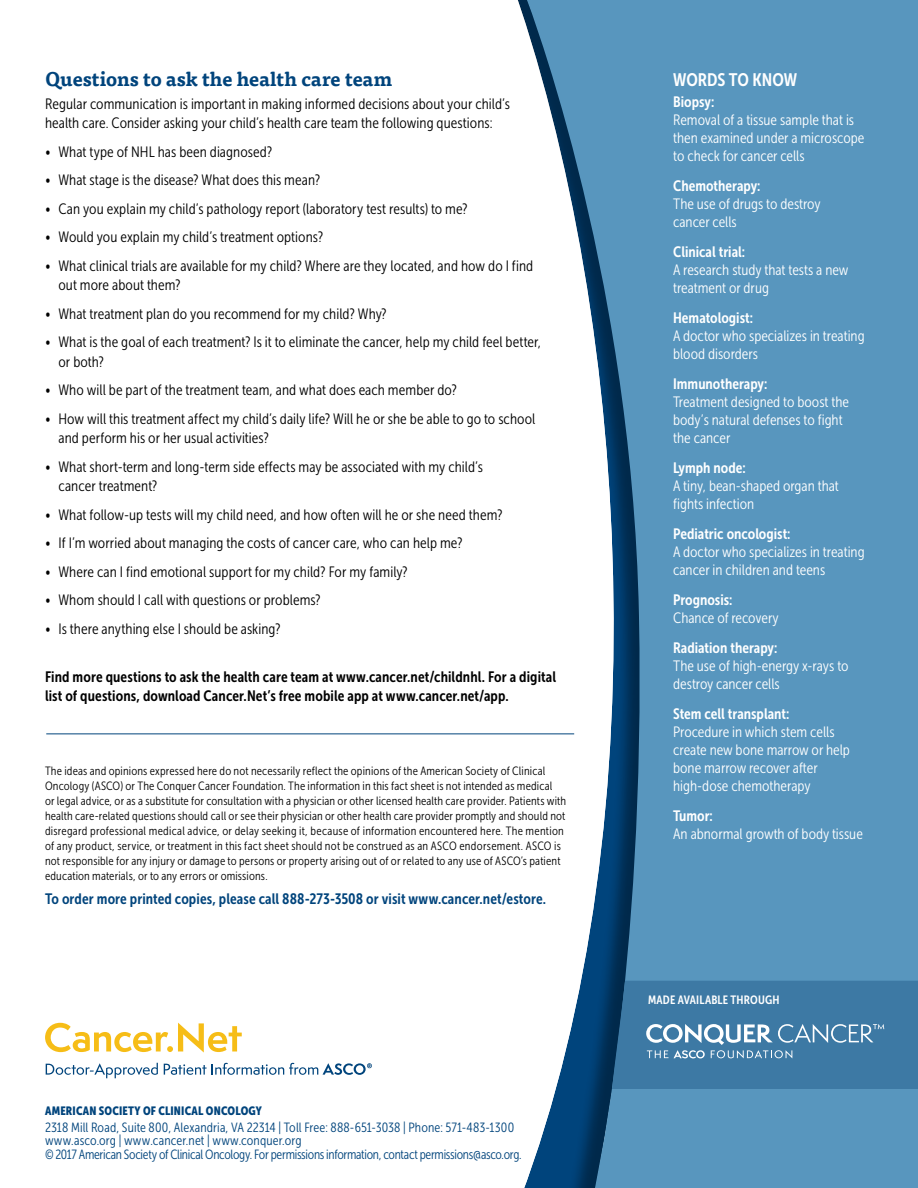
<style>
.page{position:relative;width:918px;height:1188px;background:#fff}
.page>*{position:absolute;margin:0;border:0;box-sizing:border-box;transform-origin:0 0}
.t1{font:700 19.5px "Tisa Pro";color:#00447c}
.t2{font:18px "Museo Sans Cond 700";letter-spacing:-.005em;color:#fff}
.t3{font:15px/19.5px "Museo Sans Cond 300";letter-spacing:.005em;color:#000}
.t4{font:15px/18px "Museo Sans Cond 300";color:#fff}
.t5{font:15px/19.5px "Museo Sans Cond 700";letter-spacing:.01em;color:#000}
.t6{font:15px "Museo Sans Cond 700";color:#fff}
.t7{font:15px "Museo Sans Cond 700";letter-spacing:.005em;color:#00447c}
.t8{font:13.35px/13.5px "Museo Sans Cond 300";letter-spacing:-.01em;color:#00447c}
.t9{font:12px/15px "Museo Sans Cond 300";letter-spacing:.015em;color:#000}
.t10{font:12px "Museo Sans Cond 900";letter-spacing:.015em;color:#00447c}
.t11{font:12px "Museo Sans Cond 700";letter-spacing:.015em;color:#fff}
</style>
<div class="page">
<svg style="left:522px;top:0;width:396px;height:1188px;fill:#5896be"></svg>
<svg style="left:612px;top:981px;width:306px;height:108px;background:#467ea6"></svg>
<svg style="left:45px;top:1023px;width:197px;height:30px"></svg>
<svg style="left:46px;top:1063px;width:112px;height:15px"></svg>
<svg style="left:164px;top:1063px;width:208px;height:12px"></svg>
<hr style="left:46px;top:734px;width:528px;height:1px;background:#00447c">
<h1 class="t1" style="left:45px;top:63px;width:349px">Questions to ask the health care team</h1>
<p class="t3" style="left:45px;top:94px;width:467px">Regular communication is important in making informed decisions about your child’s health care. Consider asking your child’s health care team the following questions:</p>
<p class="t3" style="left:45px;top:142px;width:229px">• What type of NHL has been diagnosed?</p>
<p class="t3" style="left:45px;top:170px;width:277px">• What stage is the disease? What does this mean?</p>
<p class="t3" style="left:45px;top:199px;width:424px">• Can you explain my child’s pathology report (laboratory test results) to me?</p>
<p class="t3" style="left:45px;top:227px;width:280px">• Would you explain my child’s treatment options?</p>
<p class="t3" style="left:58px;top:256px;width:476px;text-indent:-14px">• What clinical trials are available for my child? Where are they located, and how do I find out more about them?</p>
<p class="t3" style="left:45px;top:304px;width:343px">• What treatment plan do you recommend for my child? Why?</p>
<p class="t3" style="left:58px;top:332px;width:484px;text-indent:-14px">• What is the goal of each treatment? Is it to eliminate the cancer, help my child feel better, or both?</p>
<p class="t3" style="left:45px;top:380px;width:414px">• Who will be part of the treatment team, and what does each member do?</p>
<p class="t3" style="left:58px;top:409px;width:478px;text-indent:-14px">• How will this treatment affect my child’s daily life? Will he or she be able to go to school and perform his or her usual activities?</p>
<p class="t3" style="left:58px;top:457px;width:426px;text-indent:-14px">• What short-term and long-term side effects may be associated with my child’s cancer treatment?</p>
<p class="t3" style="left:45px;top:505px;width:459px">• What follow-up tests will my child need, and how often will he or she need them?</p>
<p class="t3" style="left:45px;top:533px;width:419px">• If I’m worried about managing the costs of cancer care, who can help me?</p>
<p class="t3" style="left:45px;top:562px;width:364px">• Where can I find emotional support for my child? For my family?</p>
<p class="t3" style="left:45px;top:590px;width:277px">• Whom should I call with questions or problems?</p>
<p class="t3" style="left:45px;top:619px;width:237px">• Is there anything else I should be asking?</p>
<p class="t5" style="left:45px;top:667px;width:513px">Find more questions to ask the health care team at www.cancer.net/childnhl. For a digital list of questions, download Cancer.Net’s free mobile app at www.cancer.net/app.</p>
<p class="t9" style="left:45px;top:763px;width:523px">The ideas and opinions expressed here do not necessarily reflect the opinions of the American Society of Clinical Oncology (ASCO) or The Conquer Cancer Foundation. The information in this fact sheet is not intended as medical<br>or legal advice, or as a substitute for consultation with a physician or other licensed health care provider. Patients with health care-related questions should call or see their physician or other health care provider promptly and should not disregard professional medical advice, or delay seeking it, because of information encountered here. The mention of any product, service, or treatment in this fact sheet should not be construed as an ASCO endorsement. ASCO is not responsible for any injury or damage to persons or property arising out of or related to any use of ASCO’s patient education materials, or to any errors or omissions.</p>
<p class="t7" style="left:45px;top:890px;width:503px">To order more printed copies, please call 888-273-3508 or visit www.cancer.net/estore.</p>
<p class="t10" style="left:45px;top:1104px;width:218px">AMERICAN SOCIETY OF CLINICAL ONCOLOGY</p>
<p class="t8" style="left:45px;top:1120px;width:478px">2318 Mill Road, Suite 800, Alexandria, VA 22314 | Toll Free: 888-651-3038 | Phone: 571-483-1300 www.asco.org | www.cancer.net | www.conquer.org<br>© 2017 American Society of Clinical Oncology. For permissions information, contact permissions@asco.org.</p>
<p class="t2" style="left:673px;top:69px;width:125px">WORDS TO KNOW</p>
<p class="t6" style="left:673px;top:93px;width:43px">Biopsy:</p>
<p class="t4" style="left:673px;top:110px;width:193px">Removal of a tissue sample that is then examined under a microscope to check for cancer cells</p>
<p class="t6" style="left:673px;top:177px;width:89px">Chemotherapy:</p>
<p class="t4" style="left:673px;top:194px;width:149px">The use of drugs to destroy cancer cells</p>
<p class="t6" style="left:673px;top:243px;width:73px">Clinical trial:</p>
<p class="t4" style="left:673px;top:260px;width:177px">A research study that tests a new treatment or drug</p>
<p class="t6" style="left:673px;top:309px;width:81px">Hematologist:</p>
<p class="t4" style="left:673px;top:326px;width:193px">A doctor who specializes in treating blood disorders</p>
<p class="t6" style="left:673px;top:375px;width:96px">Immunotherapy:</p>
<p class="t4" style="left:673px;top:392px;width:177px">Treatment designed to boost the body’s natural defenses to fight the cancer</p>
<p class="t6" style="left:673px;top:459px;width:74px">Lymph node:</p>
<p class="t4" style="left:673px;top:476px;width:167px">A tiny, bean-shaped organ that fights infection</p>
<p class="t6" style="left:673px;top:525px;width:119px">Pediatric oncologist:</p>
<p class="t4" style="left:673px;top:542px;width:193px">A doctor who specializes in treating cancer in children and teens</p>
<p class="t6" style="left:673px;top:591px;width:61px">Prognosis:</p>
<p class="t4" style="left:673px;top:608px;width:107px">Chance of recovery</p>
<p class="t6" style="left:673px;top:639px;width:106px">Radiation therapy:</p>
<p class="t4" style="left:673px;top:656px;width:177px">The use of high-energy x-rays to destroy cancer cells</p>
<p class="t6" style="left:673px;top:705px;width:118px">Stem cell transplant:</p>
<p class="t4" style="left:673px;top:722px;width:178px">Procedure in which stem cells create new bone marrow or help bone marrow recover after high-dose chemotherapy</p>
<p class="t6" style="left:673px;top:807px;width:41px">Tumor:</p>
<p class="t4" style="left:673px;top:824px;width:191px">An abnormal growth of body tissue</p>
<p class="t11" style="left:648px;top:994px;width:133px">MADE AVAILABLE THROUGH</p>
</div>
